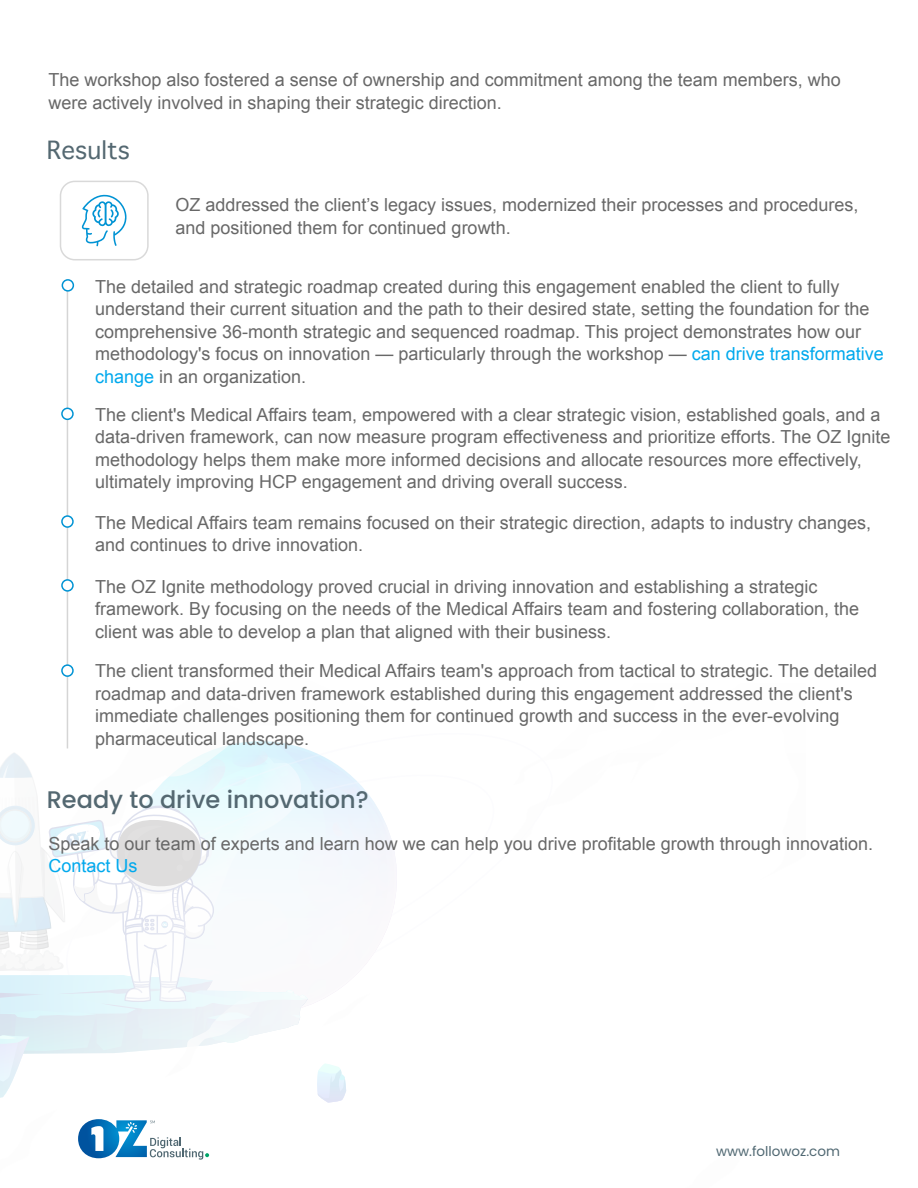
<style>
.page{position:relative;width:918px;height:1188px;background:#fff}
.page>*{position:absolute;margin:0;border:0;box-sizing:border-box;transform-origin:0 0}
.t1{font:500 24px "Poppins";color:#546871}
.t2{font:24px "Sathu";color:#546871}
.t3{font:18px/22.5px "Arial";color:#686868}
.t4{font:18px "Arial";color:#00a9ed}
.t5{font:13.5px "Poppins";color:#506872}
.s1{color:#00a9ed}
</style>
<div class="page">
<svg style="left:61px;top:657px;width:332px;height:195px"></svg>
<svg style="left:0;top:748px;width:386px;height:355px"></svg>
<svg style="left:78px;top:1119px;width:131px;height:41px"></svg>
<div style="left:60px;top:181px;width:89px;height:79px;border:2px solid #d9d9d9;border-radius:14px"></div>
<svg style="left:82px;top:194px;width:45px;height:52px"></svg>
<hr style="left:67px;top:288px;width:1px;height:460px;background:#d5d5d5">
<div style="left:62px;top:408px;width:11px;height:11px;background:#fff;border-radius:50%"></div>
<div style="left:61px;top:407px;width:13px;height:13px;border:2px solid #0093d4;border-radius:50%"></div>
<div style="left:62px;top:580px;width:11px;height:11px;background:#fff;border-radius:50%"></div>
<div style="left:61px;top:579px;width:13px;height:13px;border:2px solid #0093d4;border-radius:50%"></div>
<div style="left:62px;top:665px;width:11px;height:11px;background:#fff;border-radius:50%"></div>
<div style="left:61px;top:664px;width:13px;height:13px;border:2px solid #0093d4;border-radius:50%"></div>
<div style="left:62px;top:516px;width:11px;height:11px;background:#fff;border-radius:50%"></div>
<div style="left:61px;top:515px;width:13px;height:13px;border:2px solid #0093d4;border-radius:50%"></div>
<div style="left:62px;top:280px;width:11px;height:11px;background:#fff;border-radius:50%"></div>
<div style="left:62px;top:279px;width:12px;height:13px;border:2px solid #0093d4;border-radius:50%"></div>
<p class="t3" style="left:49px;top:69px;width:794px">The workshop also fostered a sense of ownership and commitment among the team members, who were actively involved in shaping their strategic direction.</p>
<h1 class="t2" style="left:47px;top:130px;width:85px">Results</h1>
<p class="t3" style="left:176px;top:194px;width:685px">OZ addressed the client’s legacy issues, modernized their processes and procedures, and positioned them for continued growth.</p>
<p class="t3" style="left:95px;top:275px;width:790px">The detailed and strategic roadmap created during this engagement enabled the client to fully understand their current situation and the path to their desired state, setting the foundation for the comprehensive 36-month strategic and sequenced roadmap. This project demonstrates how our methodology's focus on innovation — particularly through the workshop — <span class="s1">can drive transformative change</span> in an organization.</p>
<p class="t3" style="left:95px;top:403px;width:797px">The client's Medical Affairs team, empowered with a clear strategic vision, established goals, and a data-driven framework, can now measure program effectiveness and prioritize efforts. The OZ Ignite methodology helps them make more informed decisions and allocate resources more effectively, ultimately improving HCP engagement and driving overall success.</p>
<p class="t3" style="left:95px;top:512px;width:778px">The Medical Affairs team remains focused on their strategic direction, adapts to industry changes, and continues to drive innovation.</p>
<p class="t3" style="left:95px;top:575px;width:766px">The OZ Ignite methodology proved crucial in driving innovation and establishing a strategic framework. By focusing on the needs of the Medical Affairs team and fostering collaboration, the client was able to develop a plan that aligned with their business.</p>
<p class="t3" style="left:95px;top:660px;width:784px">The client transformed their Medical Affairs team's approach from tactical to strategic. The detailed roadmap and data-driven framework established during this engagement addressed the client's immediate challenges positioning them for continued growth and success in the ever-evolving pharmaceutical landscape.</p>
<h1 class="t1" style="left:47px;top:786px;width:323px">Ready to drive innovation?</h1>
<p class="t3" style="left:49px;top:832px;width:826px">Speak to our team of experts and learn how we can help you drive profitable growth through innovation.</p>
<p class="t4" style="left:49px;top:854px;width:91px">Contact Us</p>
<p class="t5" style="left:716px;top:1143px;width:125px">www.followoz.com</p>
</div>
